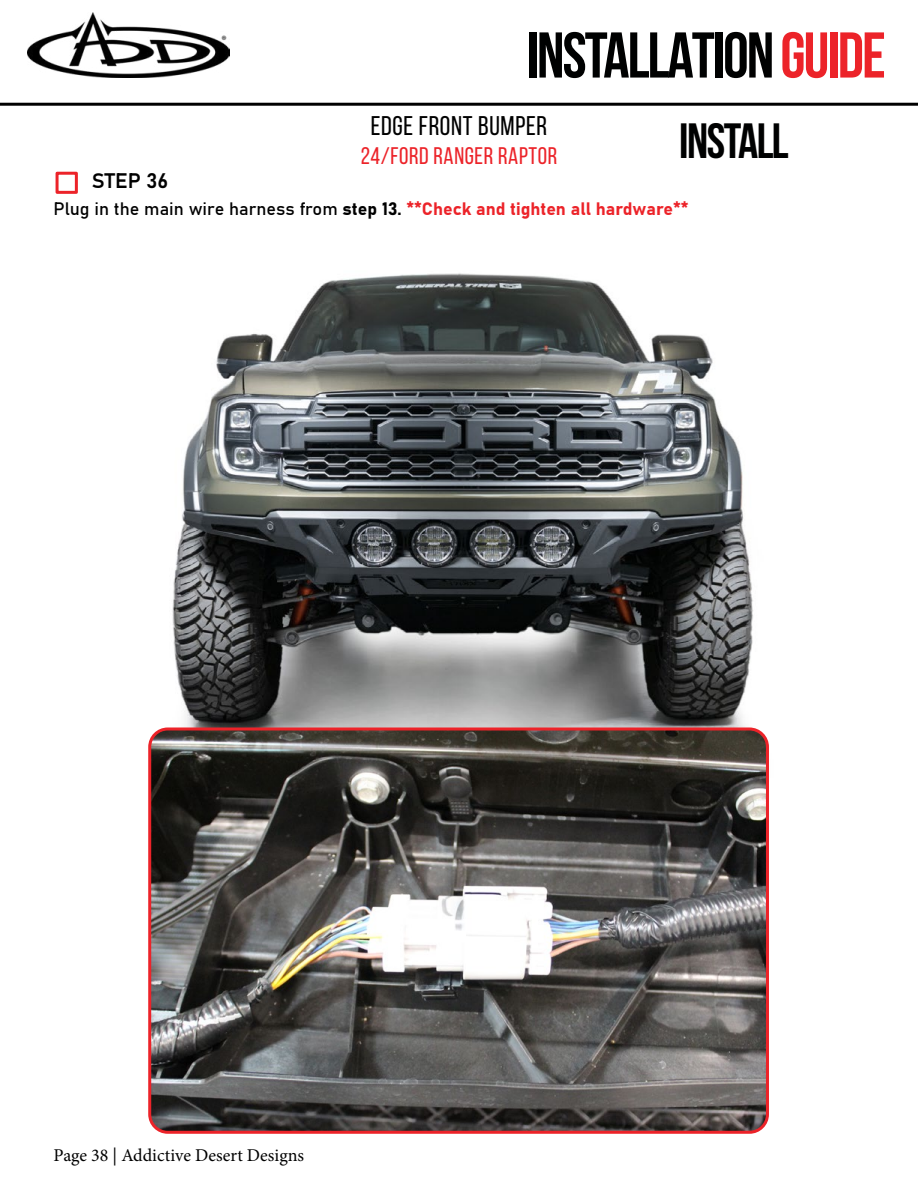
<style>
.page{position:relative;width:918px;height:1188px;background:#fff}
.page>*{position:absolute;margin:0;border:0;box-sizing:border-box;transform-origin:0 0}
.t1{font:700 64.5px "Bebas Neue";letter-spacing:-.03em;color:#000101}
.t2{font:700 49.5px "Bebas Neue";letter-spacing:-.03em;color:#000101}
.t3{font:27px "Bebas Neue";letter-spacing:.025em;color:#000}
.t4{font:24px "Bebas Neue";letter-spacing:.025em;color:#ec2329}
.t5{font:21px "Bahnschrift";color:#000}
.t6{font:18px "Bahnschrift";color:#000}
.t7{font:18px "Minion Pro";color:#000}
.s1{color:#ec2329}
</style>
<div class="page">
<hr style="left:0;top:103px;width:918px;height:3px;background:#000">
<img style="left:27px;top:12px;width:203px;height:65px">
<img style="left:160px;top:273px;width:609px;height:469px">
<div style="left:56px;top:172px;width:22px;height:22px;border:3px solid #ec2329"></div>
<img style="left:152px;top:729px;width:615px;height:401px">
<div style="left:148px;top:728px;width:621px;height:406px;border:3px solid #ec2329;border-radius:18px"></div>
<h1 class="t1" style="left:527px;top:20px;width:361px">INSTALLATION<span class="s1">guide</span></h1>
<h3 class="t3" style="left:371px;top:111px;width:178px">EDGE FRONT BUMPER</h3>
<h3 class="t4" style="left:361px;top:143px;width:198px">24/FORD RANGER RAPTOR</h3>
<h2 class="t2" style="left:679px;top:114px;width:111px">INSTALL</h2>
<p class="t5" style="left:92px;top:165px;width:78px">STEP 36</p>
<p class="t6" style="left:54px;top:195px;width:637px">Plug in the main wire harness from step 13. <span class="s1">**Check and tighten all hardware**</span></p>
<p class="t7" style="left:54px;top:1143px;width:252px">Page 38 | Addictive Desert Designs</p>
</div>
